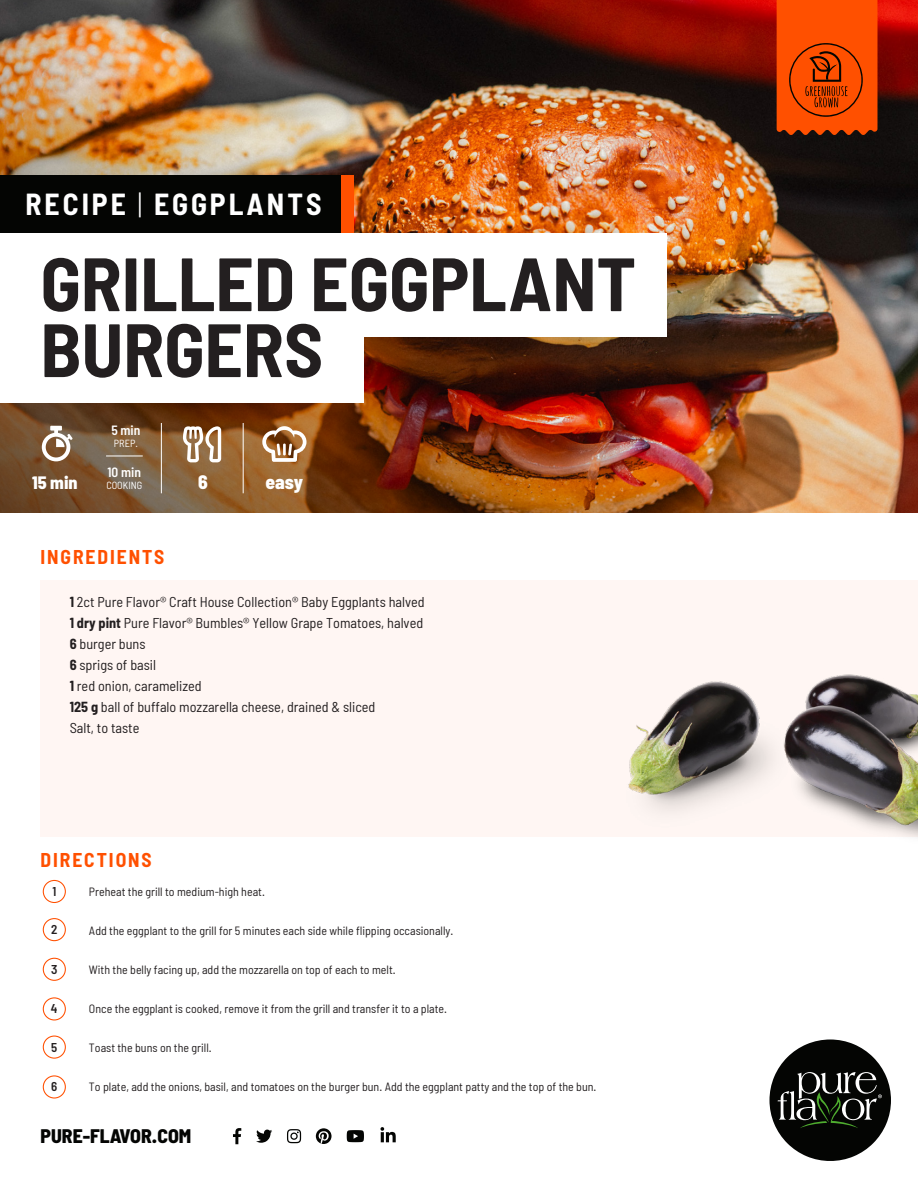
<style>
.page{position:relative;width:918px;height:1188px;background:#fff}
.page>*{position:absolute;margin:0;border:0;box-sizing:border-box;transform-origin:0 0}
.t1{font:700 semi-condensed 75.3px/65.8px "Barlow";color:#231f20}
.t2{font:700 semi-condensed 29.7px "Barlow";letter-spacing:.1em;color:#fff}
.t3{font:800 semi-condensed 19.65px "Barlow";color:#040503}
.t4{font:700 semi-condensed 19.5px "Barlow";letter-spacing:.1em;color:#ff5000}
.t5{font:800 semi-condensed 19.5px "Barlow";color:#fff}
.t6{font:800 semi-condensed 18px "Barlow";color:#fff}
.t7{font:semi-condensed 14.25px/21px "Barlow";color:#231f20}
.t8{font:600 semi-condensed 13.5px "Barlow";color:#fff}
.t9{font:600 semi-condensed 12.9px "Barlow";color:#231f20}
.t10{font:semi-condensed 12px "Barlow";color:#231f20}
.t11{font:semi-condensed 10.35px "Barlow";color:#fff}
.s1{font-weight:300}
.s2{font-weight:700}
</style>
<div class="page">
<img style="left:0;top:0;width:918px;height:513px">
<svg style="left:40px;top:581px;width:878px;height:256px;fill:#fff6f3"></svg>
<svg style="left:183px;top:426px;width:38px;height:36px"></svg>
<svg style="left:262px;top:426px;width:45px;height:36px"></svg>
<svg style="left:42px;top:426px;width:31px;height:35px"></svg>
<hr style="left:161px;top:423px;width:1px;height:70px;background:#fff">
<hr style="left:243px;top:423px;width:1px;height:70px;background:#fff">
<hr style="left:106px;top:456px;width:37px;height:1px;background:#fff">
<div style="left:0;top:176px;width:342px;height:57px;background:#040503"></div>
<svg style="left:769px;top:1040px;width:122px;height:121px"></svg>
<svg style="left:777px;top:0;width:101px;height:135px;background:#e94900"></svg>
<svg style="left:233px;top:1128px;width:131px;height:16px"></svg>
<svg style="left:381px;top:1127px;width:15px;height:15px"></svg>
<div style="left:43px;top:880px;width:23px;height:23px;border:1px solid #ff5000;border-radius:50%"></div>
<div style="left:43px;top:918px;width:23px;height:23px;border:1px solid #ff5000;border-radius:50%"></div>
<div style="left:43px;top:958px;width:23px;height:23px;border:1px solid #ff5000;border-radius:50%"></div>
<div style="left:43px;top:997px;width:23px;height:24px;border:1px solid #ff5000;border-radius:50%"></div>
<div style="left:43px;top:1036px;width:23px;height:23px;border:1px solid #ff5000;border-radius:50%"></div>
<div style="left:43px;top:1075px;width:23px;height:24px;border:1px solid #ff5000;border-radius:50%"></div>
<div style="left:342px;top:176px;width:12px;height:57px;background:#ff5000"></div>
<div style="left:0;top:233px;width:667px;height:103px;background:#fff"></div>
<div style="left:0;top:299px;width:364px;height:103px;background:#fff"></div>
<h2 class="t2" style="left:26px;top:186px;width:297px">RECIPE <span class="s1">|</span> EGGPLANTS</h2>
<h1 class="t1" style="left:40px;top:249px;width:597px">GRILLED EGGPLANT<br>BURGERS</h1>
<p class="t8" style="left:111px;top:422px;width:31px">5 min</p>
<p class="t11" style="left:114px;top:437px;width:25px">PREP.</p>
<p class="t8" style="left:108px;top:463px;width:35px">10 min</p>
<p class="t11" style="left:106px;top:479px;width:37px">COOKING</p>
<h3 class="t6" style="left:32px;top:471px;width:47px">15 min</h3>
<h3 class="t5" style="left:198px;top:470px;width:11px">6</h3>
<h3 class="t5" style="left:265px;top:470px;width:39px">easy</h3>
<h3 class="t4" style="left:40px;top:545px;width:125px">INGREDIENTS</h3>
<p class="t7" style="left:70px;top:591px;width:357px"><span class="s2">1</span> 2ct Pure Flavor® Craft House Collection® Baby Eggplants halved <span class="s2">1 dry pint</span> Pure Flavor® Bumbles® Yellow Grape Tomatoes, halved <span class="s2">6</span> burger buns<br><span class="s2">6</span> sprigs of basil<br><span class="s2">1</span> red onion, caramelized<br><span class="s2">125 g</span> ball of buffalo mozzarella cheese, drained &amp; sliced<br>Salt, to taste</p>
<h3 class="t4" style="left:40px;top:848px;width:113px">DIRECTIONS</h3>
<p class="t9" style="left:52px;top:883px;width:5px">1</p>
<p class="t9" style="left:51px;top:921px;width:8px">2</p>
<p class="t9" style="left:51px;top:961px;width:8px">3</p>
<p class="t9" style="left:51px;top:1001px;width:8px">4</p>
<p class="t9" style="left:51px;top:1039px;width:8px">5</p>
<p class="t9" style="left:51px;top:1079px;width:8px">6</p>
<p class="t10" style="left:89px;top:884px;width:177px">Preheat the grill to medium-high heat.</p>
<p class="t10" style="left:89px;top:923px;width:366px">Add the eggplant to the grill for 5 minutes each side while flipping occasionally.</p>
<p class="t10" style="left:89px;top:962px;width:308px">With the belly facing up, add the mozzarella on top of each to melt.</p>
<p class="t10" style="left:89px;top:1001px;width:360px">Once the eggplant is cooked, remove it from the grill and transfer it to a plate.</p>
<p class="t10" style="left:89px;top:1040px;width:124px">Toast the buns on the grill.</p>
<p class="t10" style="left:89px;top:1079px;width:509px">To plate, add the onions, basil, and tomatoes on the burger bun. Add the eggplant patty and the top of the bun.</p>
<h3 class="t3" style="left:40px;top:1124px;width:152px">PURE-FLAVOR.COM</h3>
</div>
